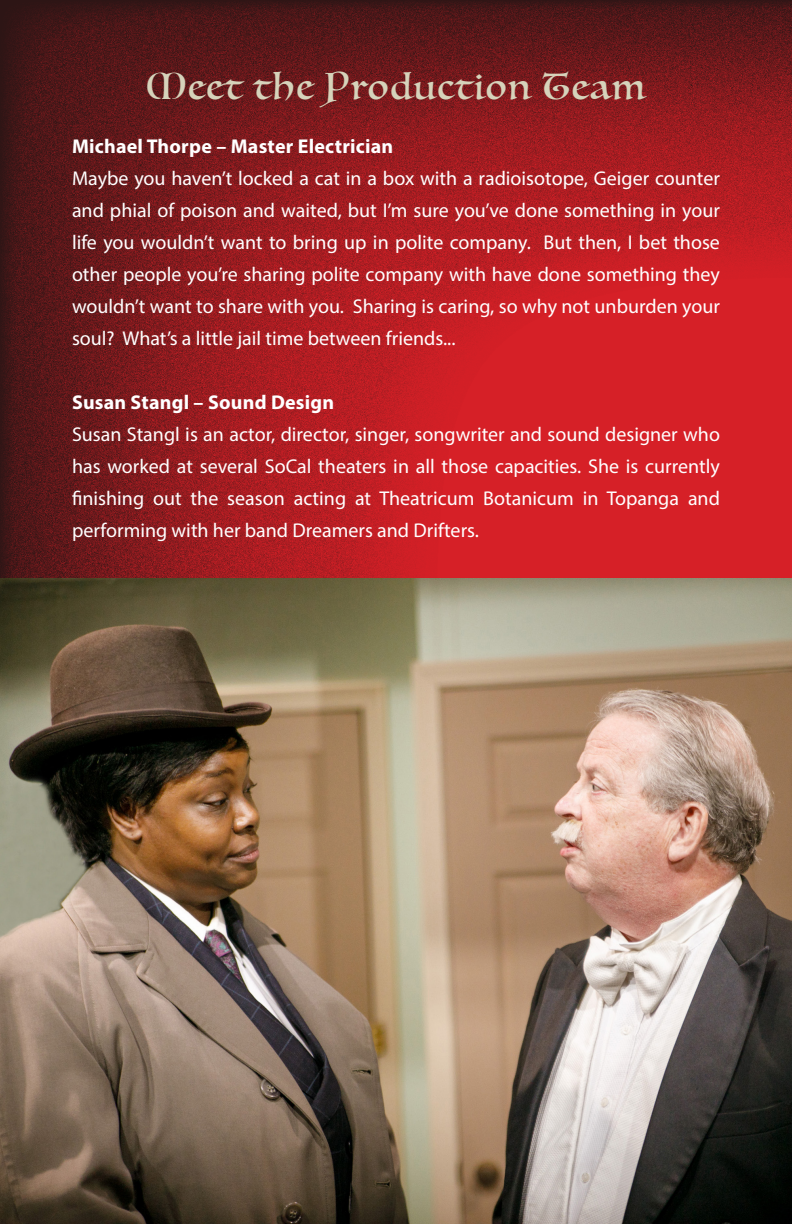
<style>
.page{position:relative;width:792px;height:1224px;background:#fff}
.page>*{position:absolute;margin:0;border:0;box-sizing:border-box;transform-origin:0 0}
.t1{font:36px "Luminari";letter-spacing:.05em;color:#d6d3bb}
.t2{font:20px/32px "Myriad Pro";color:#fff;text-align:justify}
.t3{font:700 20px "Myriad Pro";letter-spacing:.01em;color:#fff}
</style>
<div class="page">
<svg style="left:0;top:0;width:792px;height:579px;background:#971b20"></svg>
<img style="left:0;top:579px;width:792px;height:645px">
<p class="t1" style="left:147px;top:56px;width:500px">Meet the Production Team</p>
<p class="t3" style="left:72px;top:133px;width:323px">Michael Thorpe – Master Electrician</p>
<p class="t2" style="left:72px;top:162px;width:650px">Maybe you haven’t locked a cat in a box with a radioisotope, Geiger counter and phial of poison and waited, but I’m sure you’ve done something in your life you wouldn’t want to bring up in polite company. But then, I bet those other people you’re sharing polite company with have done something they wouldn’t want to share with you. Sharing is caring, so why not unburden your soul? What’s a little jail time between friends...</p>
<p class="t3" style="left:72px;top:389px;width:264px">Susan Stangl – Sound Design</p>
<p class="t2" style="left:72px;top:418px;width:650px">Susan Stangl is an actor, director, singer, songwriter and sound designer who has worked at several SoCal theaters in all those capacities. She is currently finishing out the season acting at Theatricum Botanicum in Topanga and performing with her band Dreamers and Drifters.</p>
</div>
